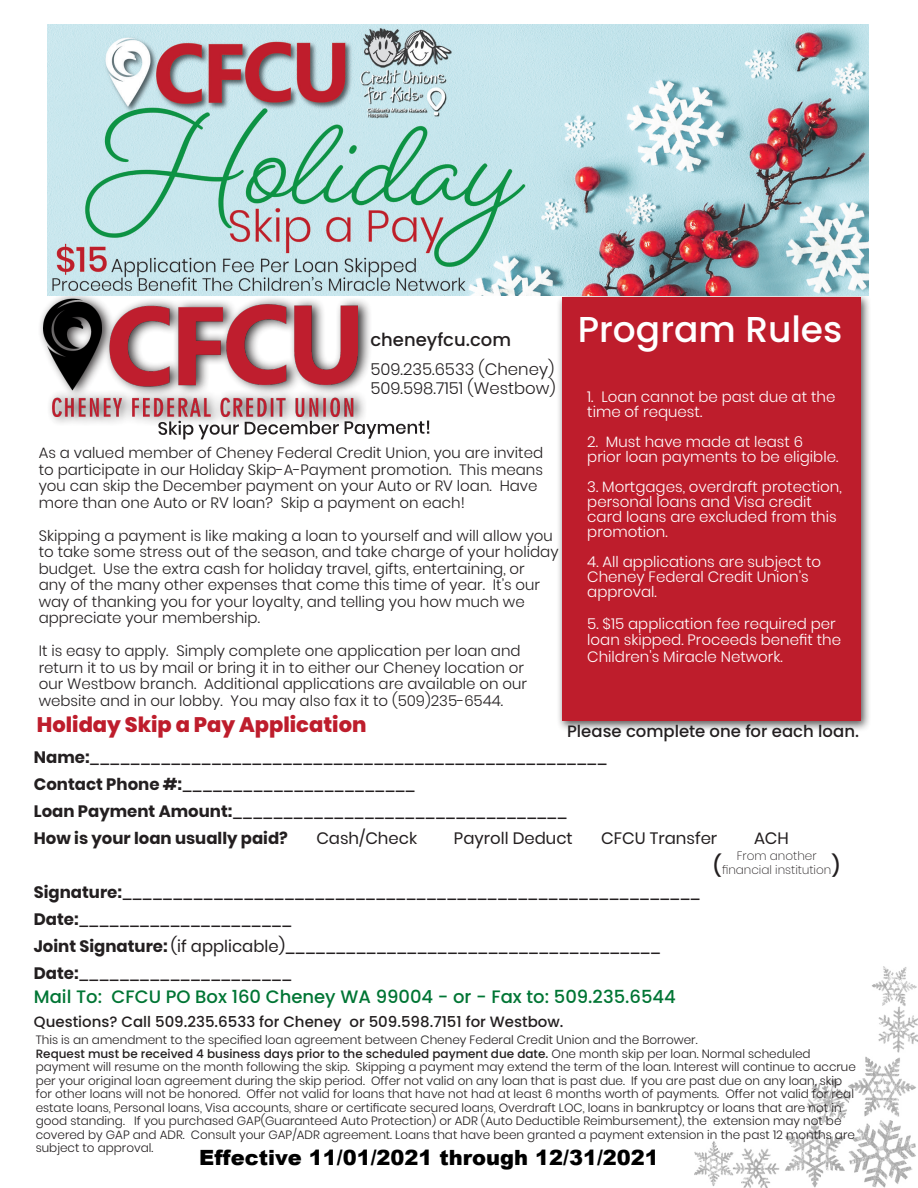
<style>
.page{position:relative;width:918px;height:1188px;background:#fff}
.page>*{position:absolute;margin:0;border:0;box-sizing:border-box;transform-origin:0 0}
.t1{font:500 36px "Poppins";color:#fff}
.t2{font:900 21px "Arial";color:#000}
.t3{font:800 21px "Poppins";color:#be1d2c}
.t4{font:500 21px "Poppins";color:#231f20}
.t5{font:500 18px "Poppins";color:#007534}
.t6{font:500 18px "Poppins";color:#231f20}
.t7{font:16.5px/27px "Poppins";color:#231f20}
.t8{font:700 16.5px/27px "Poppins";color:#231f20}
.t9{font:300 16.5px "Poppins";color:#231f20}
.t10{font:500 16.5px "Poppins";color:#231f20}
.t11{font:300 15px/16.5px "Poppins";color:#231f20}
.t12{font:300 15px/15px "Poppins";color:#fff}
.t13{font:500 15px "Poppins";color:#231f20}
.t14{font:300 12px/13.5px "Poppins";color:#231f20}
.t15{font:200 12px "Poppins";color:#231f20}
.s1{font-weight:700}
.s2{font-weight:400}
.s3{font-weight:500}
</style>
<div class="page">
<div style="left:557px;top:292px;width:315px;height:440px;background:#231f20;opacity:.75"></div>
<div style="left:562px;top:297px;width:298px;height:424px;background:#be1d2c"></div>
<img style="left:694px;top:966px;width:224px;height:222px">
<svg style="left:158px;top:421px;width:271px;height:18px"></svg>
<div style="left:38px;top:291px;width:335px;height:136px;background:#231f20;opacity:.92"></div>
<img style="left:43px;top:291px;width:315px;height:125px">
<img style="left:47px;top:25px;width:821px;height:270px">
<p class="t6" style="left:370px;top:329px;width:142px">cheneyfcu.com</p>
<p class="t9" style="left:370px;top:359px;width:185px">509.235.6533 (Cheney)</p>
<p class="t9" style="left:370px;top:379px;width:187px">509.598.7151 (Westbow)</p>
<p class="t11" style="left:39px;top:445px;width:506px">As a valued member of Cheney Federal Credit Union, you are invited to participate in our Holiday Skip-A-Payment promotion. This means you can skip the December payment on your Auto or RV loan. Have more than one Auto or RV loan? Skip a payment on each!</p>
<p class="t11" style="left:39px;top:527px;width:521px">Skipping a payment is like making a loan to yourself and will allow you to take some stress out of the season, and take charge of your holiday budget. Use the extra cash for holiday travel, gifts, entertaining, or<br>any of the many other expenses that come this time of year. It’s our way of thanking you for your loyalty, and telling you how much we appreciate your membership.</p>
<p class="t11" style="left:39px;top:643px;width:490px">It is easy to apply. Simply complete one application per loan and return it to us by mail or bring it in to either our Cheney location or our Westbow branch. Additional applications are available on our website and in our lobby. You may also fax it to (509)235-6544.</p>
<p class="t3" style="left:37px;top:713px;width:331px">Holiday Skip a Pay Application</p>
<p class="t1" style="left:578px;top:309px;width:266px">Program Rules</p>
<p class="t12" style="left:587px;top:390px;width:250px">1. Loan cannot be past due at the time of request.</p>
<p class="t12" style="left:587px;top:435px;width:253px">2. Must have made at least 6 prior loan payments to be eligible.</p>
<p class="t12" style="left:587px;top:480px;width:256px">3. Mortgages, overdraft protection, personal loans and Visa credit card loans are excluded from this promotion.</p>
<p class="t12" style="left:587px;top:555px;width:236px">4. All applications are subject to<br>Cheney Federal Credit Union’s approval.</p>
<p class="t12" style="left:587px;top:615px;width:255px;line-height:16.5px">5. $15 application fee required per loan skipped. Proceeds benefit the<br>Children's Miracle Network.</p>
<p class="t10" style="left:567px;top:722px;width:293px">Please complete one for each loan.</p>
<p class="t7" style="left:34px;top:743px;width:575px"><span class="s1">Name:</span>___________________________________________________</p>
<p class="t7" style="left:34px;top:770px;width:383px"><span class="s1">Contact Phone #:</span>_______________________</p>
<p class="t8" style="left:34px;top:797px;width:535px">Loan Payment Amount:<span class="s2">_________________________________<br></span>How is your loan usually paid?</p>
<p class="t7" style="left:316px;top:824px;width:102px">Cash/Check</p>
<p class="t7" style="left:454px;top:824px;width:120px">Payroll Deduct</p>
<p class="t7" style="left:601px;top:824px;width:118px">CFCU Transfer</p>
<p class="t7" style="left:754px;top:824px;width:36px">ACH</p>
<p class="t7" style="left:34px;top:878px;width:668px"><span class="s1">Signature:</span>_________________________________________________________<br><span class="s1">Date:</span>_____________________</p>
<p class="t7" style="left:34px;top:932px;width:628px"><span class="s1">Joint Signature:</span> (if applicable)_____________________________________<br><span class="s1">Date:</span>_____________________</p>
<p class="t5" style="left:34px;top:986px;width:644px">Mail To: CFCU PO Box 160 Cheney WA 99004 - or - Fax to: 509.235.6544</p>
<p class="t13" style="left:34px;top:1013px;width:531px">Questions? Call 509.235.6533 for Cheney or 509.598.7151 for Westbow.</p>
<p class="t15" style="left:737px;top:848px;width:81px">From another</p>
<p class="t4" style="left:712px;top:854px;width:12px">(</p>
<p class="t4" style="left:831px;top:854px;width:12px">)</p>
<p class="t15" style="left:722px;top:863px;width:111px">financial institution</p>
<p class="t14" style="left:36px;top:1034px;width:822px">This is an amendment to the specified loan agreement between Cheney Federal Credit Union and the Borrower.<br><span class="s3">Request must be received 4 business days prior to the scheduled payment due date.</span> One month skip per loan. Normal scheduled payment will resume on the month following the skip. Skipping a payment may extend the term of the loan. Interest will continue to accrue per your original loan agreement during the skip period. Offer not valid on any loan that is past due. If you are past due on any loan, skip for other loans will not be honored. Offer not valid for loans that have not had at least 6 months worth of payments. Offer not valid for real estate loans, Personal loans, Visa accounts, share or certificate secured loans, Overdraft LOC, loans in bankruptcy or loans that are not in good standing. If you purchased GAP(Guaranteed Auto Protection) or ADR (Auto Deductible Reimbursement), the extension may not be covered by GAP and ADR. Consult your GAP/ADR agreement. Loans that have been granted a payment extension in the past 12 months are subject to approval.</p>
<h2 class="t2" style="left:199px;top:1142px;width:461px">Effective 11/01/2021 through 12/31/2021</h2>
</div>
